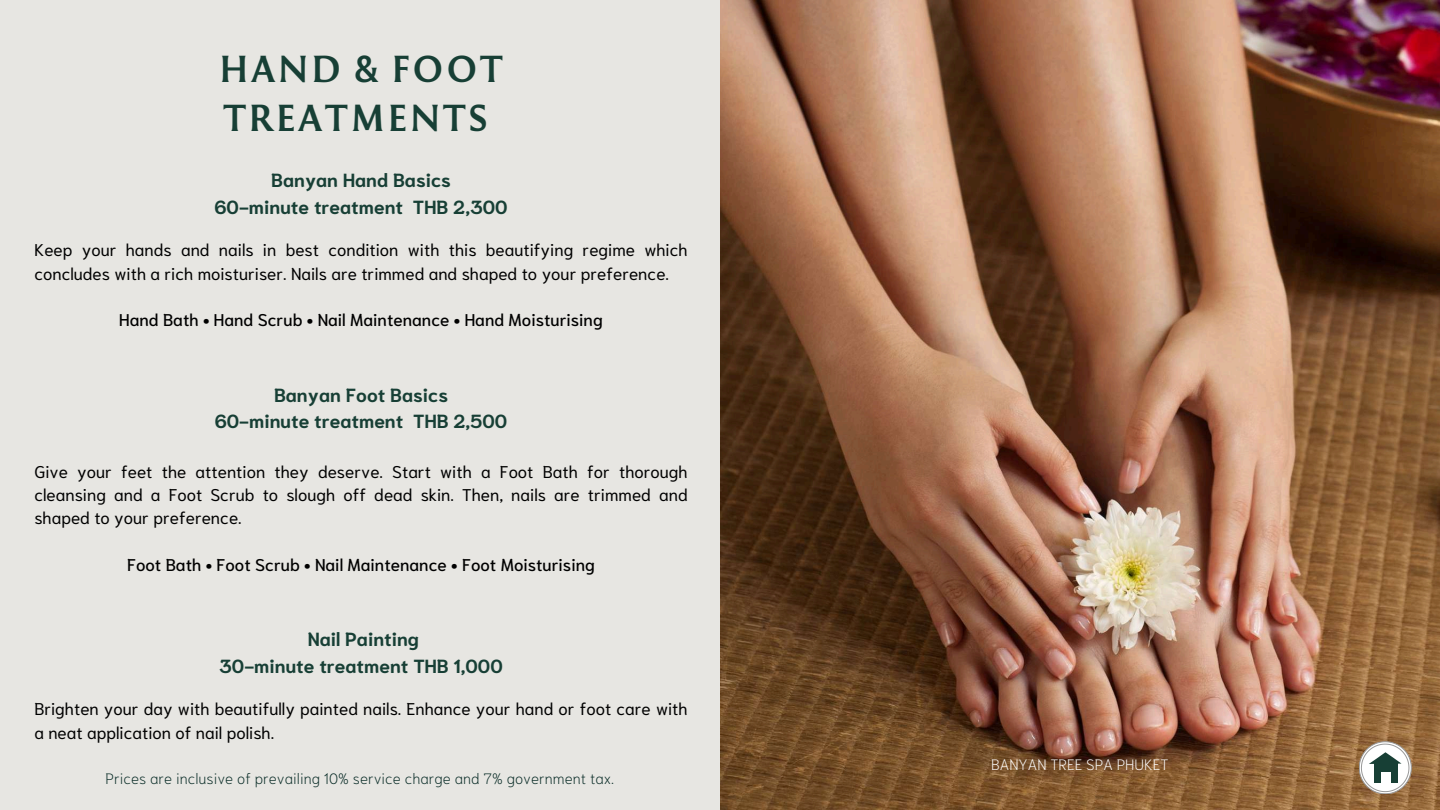
<style>
.page{position:relative;width:1440px;height:810px;background:#e7e6e2}
.page>*{position:absolute;margin:0;border:0;box-sizing:border-box;transform-origin:0 0}
.t1{font:35px/48.8px "Reforma 1969 Negra";letter-spacing:.06em;color:#173f35}
.t2{font:700 19px/26.2px "Niramit";color:#173f35;text-align:center}
.t3{font:17px/23.2px "Niramit";color:#000}
.t4{font:500 17px "Niramit";color:#000}
.t5{font:200 15px "Niramit";color:#082b26}
.t6{font:200 15px "Niramit";color:#fff}
</style>
<div class="page">
<img style="left:720px;top:0;width:720px;height:810px">
<svg style="left:1359px;top:741px;width:53px;height:53px;background:#adaba0"></svg>
<div style="left:1381px;top:772px;width:10px;height:10px;background:#fff"></div>
<h1 class="t1" style="left:219px;top:43px;width:286px">HAND &amp; FOOT<br>TREATMENTS</h1>
<p class="t2" style="left:214px;top:166px;width:295px">Banyan Hand Basics<br>60-minute treatment THB 2,300</p>
<p class="t3" style="left:34px;top:237px;width:655px">Keep your hands and nails in best condition with this beautifying regime which concludes with a rich moisturiser. Nails are trimmed and shaped to your preference.</p>
<p class="t4" style="left:119px;top:307px;width:485px">Hand Bath • Hand Scrub • Nail Maintenance • Hand Moisturising</p>
<p class="t2" style="left:215px;top:380px;width:294px">Banyan Foot Basics<br>60-minute treatment THB 2,500</p>
<p class="t3" style="left:34px;top:458px;width:655px;text-align:justify">Give your feet the attention they deserve. Start with a Foot Bath for thorough cleansing and a Foot Scrub to slough off dead skin. Then, nails are trimmed and shaped to your preference.</p>
<p class="t4" style="left:127px;top:552px;width:469px">Foot Bath • Foot Scrub • Nail Maintenance • Foot Moisturising</p>
<p class="t2" style="left:219px;top:625px;width:285px">Nail Painting<br>30-minute treatment THB 1,000</p>
<p class="t3" style="left:34px;top:696px;width:655px">Brighten your day with beautifully painted nails. Enhance your hand or foot care with a neat application of nail polish.</p>
<p class="t5" style="left:106px;top:767px;width:510px">Prices are inclusive of prevailing 10% service charge and 7% government tax.</p>
<p class="t6" style="left:991px;top:754px;width:179px">BANYAN TREE SPA PHUKET</p>
</div>
